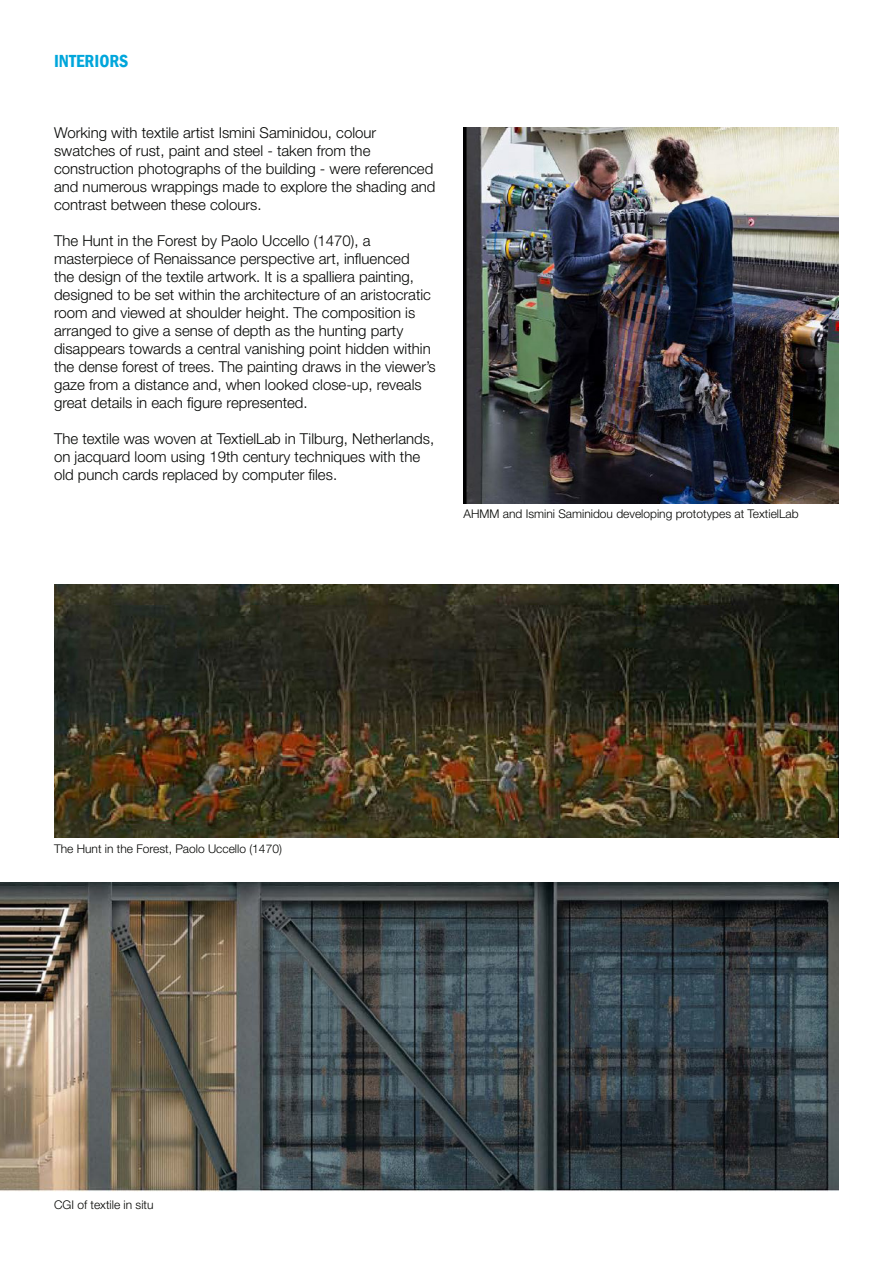
<style>
.page{position:relative;width:893px;height:1263px;background:#fff}
.page>*{position:absolute;margin:0;border:0;box-sizing:border-box;transform-origin:0 0}
.t1{font:600 condensed 18px "Franklin Gothic";color:#00a6db}
.t2{font:300 15px/18px "Helvetica Neue LT Pro";color:#040503}
.t3{font:300 12px "Helvetica Neue LT Pro";color:#040503}
</style>
<div class="page">
<img style="left:54px;top:585px;width:785px;height:253px">
<img style="left:463px;top:128px;width:376px;height:376px">
<img style="left:0;top:883px;width:839px;height:308px">
<p class="t1" style="left:54px;top:49px;width:76px">INTERIORS</p>
<p class="t2" style="left:54px;top:124px;width:383px">Working with textile artist Ismini Saminidou, colour swatches of rust, paint and steel - taken from the construction photographs of the building - were referenced and numerous wrappings made to explore the shading and contrast between these colours.</p>
<p class="t2" style="left:54px;top:232px;width:383px">The Hunt in the Forest by Paolo Uccello (1470), a masterpiece of Renaissance perspective art, influenced<br>the design of the textile artwork. It is a spalliera painting, designed to be set within the architecture of an aristocratic room and viewed at shoulder height. The composition is arranged to give a sense of depth as the hunting party disappears towards a central vanishing point hidden within the dense forest of trees. The painting draws in the viewer’s gaze from a distance and, when looked close-up, reveals great details in each figure represented.</p>
<p class="t2" style="left:54px;top:430px;width:382px">The textile was woven at TextielLab in Tilburg, Netherlands, on jacquard loom using 19th century techniques with the old punch cards replaced by computer files.</p>
<p class="t3" style="left:463px;top:506px;width:337px">AHMM and Ismini Saminidou developing prototypes at TextielLab</p>
<p class="t3" style="left:54px;top:841px;width:229px">The Hunt in the Forest, Paolo Uccello (1470)</p>
<p class="t3" style="left:54px;top:1197px;width:101px">CGI of textile in situ</p>
</div>
